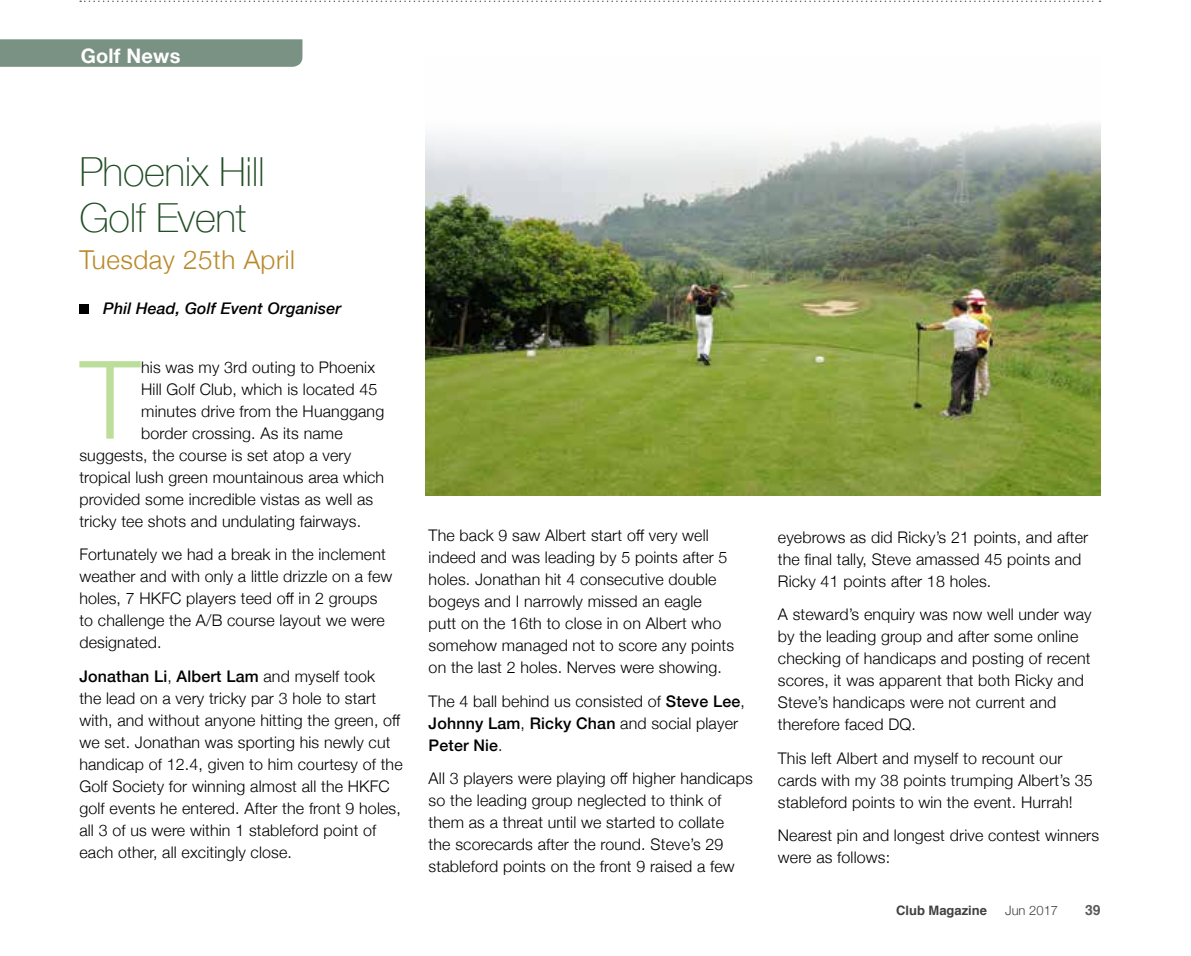
<style>
.page{position:relative;width:1191px;height:956px;background:#fff}
.page>*{position:absolute;margin:0;border:0;box-sizing:border-box;transform-origin:0 0}
.t1{font:300 108.4px "Helvetica Neue";color:#bddd9b}
.t2{font:100 40px/46px "Helvetica Neue";letter-spacing:-.01em;color:#214d25}
.t3{font:300 26px "Helvetica Neue";letter-spacing:.02em;color:#ba892a}
.t4{font:700 20px "Helvetica Neue";letter-spacing:.01em;color:#fff}
.t5{font:300 16px/22px "Helvetica Neue";letter-spacing:.01em;color:#000}
.t6{font:italic 500 16px "Helvetica Neue";letter-spacing:.01em;color:#000}
.t7{font:700 14px "Helvetica";color:#58595b}
.t8{font:700 13px "Helvetica";color:#414042}
.t9{font:300 13px "Helvetica Neue";color:#414042}
.s1{font-weight:500}
</style>
<div class="page">
<svg style="left:80px;top:1px;width:1020px;height:1px"></svg>
<svg style="left:0;top:39px;width:302px;height:28px;background:#7b9485"></svg>
<div style="left:79px;top:304px;width:10px;height:10px;background:#000"></div>
<img style="left:425px;top:124px;width:675px;height:371px">
<p class="t4" style="left:81px;top:40px;width:101px">Golf News</p>
<h2 class="t2" style="left:79px;top:147px;width:187px">Phoenix Hill<br>Golf Event</h2>
<h3 class="t3" style="left:79px;top:239px;width:217px">Tuesday 25th April</h3>
<p class="t6" style="left:103px;top:294px;width:240px">Phil Head, Golf Event Organiser</p>
<h1 class="t1" style="left:80px;top:312px;width:62px">T</h1>
<p class="t5" style="left:141px;top:354px;width:235px">his was my 3rd outing to Phoenix</p>
<p class="t5" style="left:141px;top:376px;width:238px">Hill Golf Club, which is located 45</p>
<p class="t5" style="left:141px;top:398px;width:244px">minutes drive from the Huanggang</p>
<p class="t5" style="left:141px;top:420px;width:203px">border crossing. As its name</p>
<p class="t5" style="left:79px;top:442px;width:273px">suggests, the course is set atop a very</p>
<p class="t5" style="left:79px;top:464px;width:306px">tropical lush green mountainous area which</p>
<p class="t5" style="left:79px;top:486px;width:295px">provided some incredible vistas as well as</p>
<p class="t5" style="left:79px;top:508px;width:283px">tricky tee shots and undulating fairways.</p>
<p class="t5" style="left:79px;top:542px;width:314px">Fortunately we had a break in the inclement weather and with only a little drizzle on a few holes, 7 HKFC players teed off in 2 groups to challenge the A/B course layout we were designated.</p>
<p class="t5" style="left:79px;top:663px;width:325px"><span class="s1">Jonathan Li</span>, <span class="s1">Albert Lam</span> and myself took<br>the lead on a very tricky par 3 hole to start with, and without anyone hitting the green, off we set. Jonathan was sporting his newly cut handicap of 12.4, given to him courtesy of the Golf Society for winning almost all the HKFC golf events he entered. After the front 9 holes, all 3 of us were within 1 stableford point of each other, all excitingly close.</p>
<p class="t5" style="left:428px;top:523px;width:307px">The back 9 saw Albert start off very well indeed and was leading by 5 points after 5 holes. Jonathan hit 4 consecutive double bogeys and I narrowly missed an eagle<br>putt on the 16th to close in on Albert who somehow managed not to score any points on the last 2 holes. Nerves were showing.</p>
<p class="t5" style="left:428px;top:688px;width:318px">The 4 ball behind us consisted of <span class="s1">Steve Lee</span>,<br><span class="s1">Johnny Lam</span>, <span class="s1">Ricky Chan</span> and social player<br><span class="s1">Peter Nie</span>.</p>
<p class="t5" style="left:428px;top:766px;width:326px">All 3 players were playing off higher handicaps so the leading group neglected to think of them as a threat until we started to collate<br>the scorecards after the round. Steve’s 29 stableford points on the front 9 raised a few</p>
<p class="t5" style="left:778px;top:524px;width:312px">eyebrows as did Ricky’s 21 points, and after the final tally, Steve amassed 45 points and<br>Ricky 41 points after 18 holes.</p>
<p class="t5" style="left:778px;top:602px;width:315px">A steward’s enquiry was now well under way by the leading group and after some online checking of handicaps and posting of recent scores, it was apparent that both Ricky and Steve’s handicaps were not current and therefore faced DQ.</p>
<p class="t5" style="left:778px;top:745px;width:316px">This left Albert and myself to recount our cards with my 38 points trumping Albert’s 35 stableford points to win the event. Hurrah!</p>
<p class="t5" style="left:778px;top:822px;width:323px">Nearest pin and longest drive contest winners were as follows:</p>
<p class="t8" style="left:896px;top:899px;width:93px">Club Magazine</p>
<p class="t9" style="left:1005px;top:899px;width:54px">Jun 2017</p>
<p class="t7" style="left:1085px;top:898px;width:17px">39</p>
</div>
